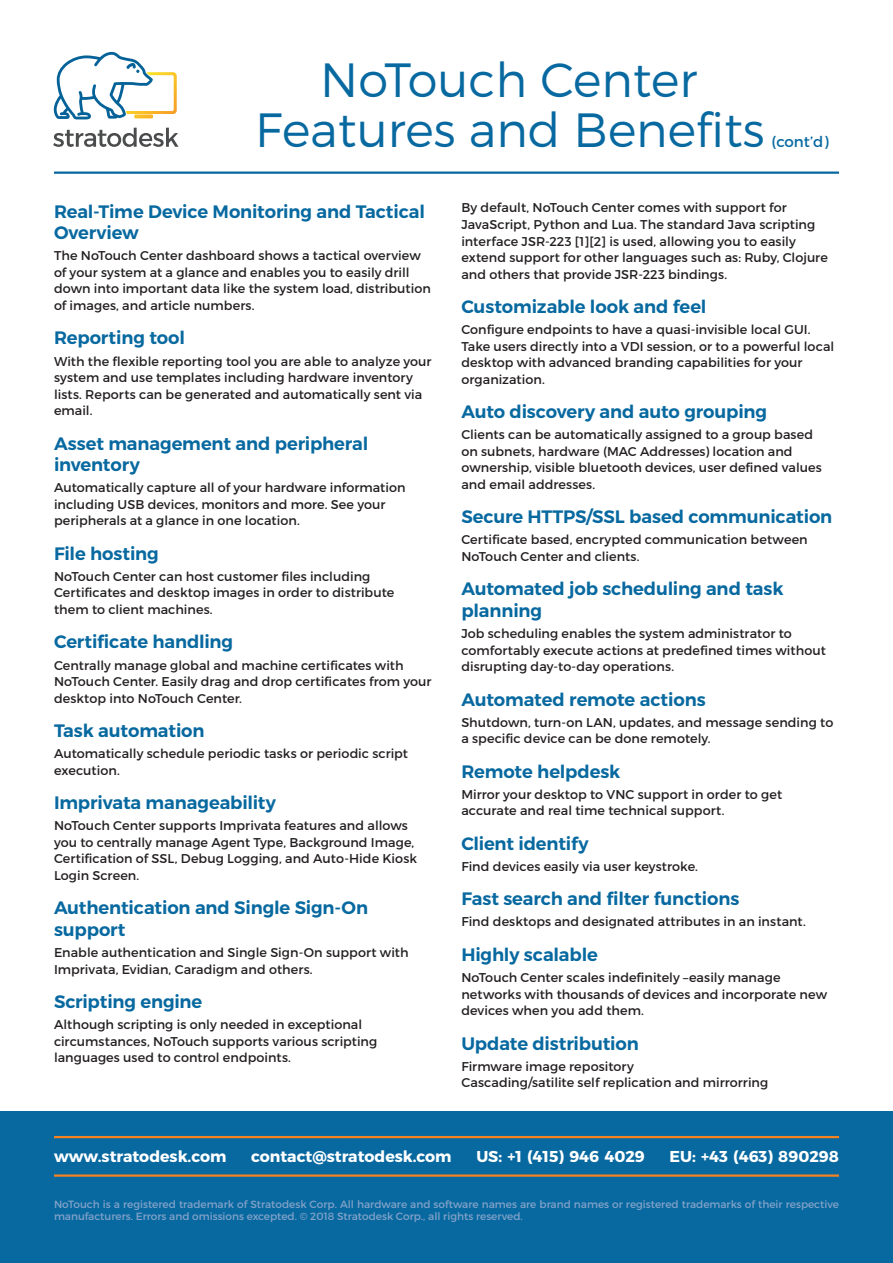
<style>
.page{position:relative;width:893px;height:1263px;background:#fff}
.page>*{position:absolute;margin:0;border:0;box-sizing:border-box;transform-origin:0 0}
.Header_orange_BI{font:300 48px/49.5px "Montserrat";color:#0769a0;text-align:center}
._1st_page_small_head{font:600 18px/21.8px "Montserrat";letter-spacing:-.01em;color:#0769a0}
.t1{font:700 15.75px "Montserrat";color:#fff}
.Header_orange_BI-2{font:15px "Montserrat";color:#0769a0}
.Body{font:12.75px/16.5px "Montserrat";letter-spacing:.005em;color:#231f20}
.disclaimer{font:10.5px/12.6px "Montserrat";color:#83a2c9}
</style>
<div class="page">
<svg style="left:53px;top:128px;width:126px;height:19px"></svg>
<svg style="left:54px;top:52px;width:123px;height:67px"></svg>
<hr style="left:54px;top:172px;width:785px;height:2px;background:#0769a0">
<div style="left:0;top:1112px;width:893px;height:151px;background:#0769a0"></div>
<hr style="left:54px;top:1136px;width:785px;height:2px;background:#f58220">
<hr style="left:54px;top:1174px;width:785px;height:3px;background:#f58220">
<p class="Header_orange_BI" style="left:255px;top:55px;width:511px">NoTouch Center<br>Features and Benefits</p>
<p class="Header_orange_BI-2" style="left:772px;top:132px;width:58px">(cont’d)</p>
<p class="_1st_page_small_head" style="left:54px;top:200px;width:373px">Real-Time Device Monitoring and Tactical<br>Overview</p>
<p class="Body" style="left:54px;top:248px;width:378px">The NoTouch Center dashboard shows a tactical overview of your system at a glance and enables you to easily drill down into important data like the system load, distribution of images, and article numbers.</p>
<p class="_1st_page_small_head" style="left:54px;top:327px;width:133px">Reporting tool</p>
<p class="Body" style="left:54px;top:353px;width:379px">With the flexible reporting tool you are able to analyze your system and use templates including hardware inventory lists. Reports can be generated and automatically sent via email.</p>
<p class="_1st_page_small_head" style="left:54px;top:432px;width:316px">Asset management and peripheral inventory</p>
<p class="Body" style="left:54px;top:479px;width:353px">Automatically capture all of your hardware information including USB devices, monitors and more. See your peripherals at a glance in one location.</p>
<p class="_1st_page_small_head" style="left:54px;top:543px;width:106px">File hosting</p>
<p class="Body" style="left:54px;top:568px;width:342px">NoTouch Center can host customer files including<br>Certificates and desktop images in order to distribute them to client machines.</p>
<p class="_1st_page_small_head" style="left:54px;top:631px;width:181px">Certificate handling</p>
<p class="Body" style="left:54px;top:657px;width:379px">Centrally manage global and machine certificates with<br>NoTouch Center. Easily drag and drop certificates from your desktop into NoTouch Center.</p>
<p class="_1st_page_small_head" style="left:54px;top:720px;width:152px">Task automation</p>
<p class="Body" style="left:54px;top:745px;width:356px">Automatically schedule periodic tasks or periodic script execution.</p>
<p class="_1st_page_small_head" style="left:54px;top:792px;width:224px">Imprivata manageability</p>
<p class="Body" style="left:54px;top:817px;width:365px">NoTouch Center supports Imprivata features and allows you to centrally manage Agent Type, Background Image, Certification of SSL, Debug Logging, and Auto-Hide Kiosk Login Screen.</p>
<p class="_1st_page_small_head" style="left:54px;top:897px;width:316px">Authentication and Single Sign-On support</p>
<p class="Body" style="left:54px;top:944px;width:356px">Enable authentication and Single Sign-On support with<br>Imprivata, Evidian, Caradigm and others.</p>
<p class="_1st_page_small_head" style="left:54px;top:991px;width:150px">Scripting engine</p>
<p class="Body" style="left:54px;top:1016px;width:325px">Although scripting is only needed in exceptional circumstances, NoTouch supports various scripting languages used to control endpoints.</p>
<p class="Body" style="left:461px;top:200px;width:368px">By default, NoTouch Center comes with support for JavaScript, Python and Lua. The standard Java scripting interface JSR-223 [1][2] is used, allowing you to easily extend support for other languages such as: Ruby, Clojure and others that provide JSR-223 bindings.</p>
<p class="_1st_page_small_head" style="left:461px;top:296px;width:247px">Customizable look and feel</p>
<p class="Body" style="left:461px;top:321px;width:374px">Configure endpoints to have a quasi-invisible local GUI.<br>Take users directly into a VDI session, or to a powerful local desktop with advanced branding capabilities for your organization.</p>
<p class="_1st_page_small_head" style="left:461px;top:401px;width:307px">Auto discovery and auto grouping</p>
<p class="Body" style="left:461px;top:426px;width:362px">Clients can be automatically assigned to a group based on subnets, hardware (MAC Addresses) location and ownership, visible bluetooth devices, user defined values and email addresses.</p>
<p class="_1st_page_small_head" style="left:461px;top:506px;width:372px">Secure HTTPS/SSL based communication</p>
<p class="Body" style="left:461px;top:531px;width:348px">Certificate based, encrypted communication between<br>NoTouch Center and clients.</p>
<p class="_1st_page_small_head" style="left:461px;top:578px;width:324px">Automated job scheduling and task planning</p>
<p class="Body" style="left:461px;top:625px;width:366px">Job scheduling enables the system administrator to comfortably execute actions at predefined times without disrupting day-to-day operations.</p>
<p class="_1st_page_small_head" style="left:461px;top:688px;width:246px">Automated remote actions</p>
<p class="Body" style="left:461px;top:714px;width:373px">Shutdown, turn-on LAN, updates, and message sending to a specific device can be done remotely.</p>
<p class="_1st_page_small_head" style="left:461px;top:761px;width:161px">Remote helpdesk</p>
<p class="Body" style="left:461px;top:786px;width:322px">Mirror your desktop to VNC support in order to get accurate and real time technical support.</p>
<p class="_1st_page_small_head" style="left:461px;top:833px;width:129px">Client identify</p>
<p class="Body" style="left:461px;top:858px;width:238px">Find devices easily via user keystroke.</p>
<p class="_1st_page_small_head" style="left:461px;top:888px;width:279px">Fast search and filter functions</p>
<p class="Body" style="left:461px;top:914px;width:346px">Find desktops and designated attributes in an instant.</p>
<p class="_1st_page_small_head" style="left:461px;top:944px;width:138px">Highly scalable</p>
<p class="Body" style="left:461px;top:969px;width:367px">NoTouch Center scales indefinitely –easily manage networks with thousands of devices and incorporate new devices when you add them.</p>
<p class="_1st_page_small_head" style="left:461px;top:1032px;width:179px">Update distribution</p>
<p class="Body" style="left:461px;top:1058px;width:308px">Firmware image repository<br>Cascading/satilite self replication and mirrorring</p>
<p class="t1" style="left:54px;top:1146px;width:174px">www.stratodesk.com</p>
<p class="t1" style="left:251px;top:1146px;width:202px">contact@stratodesk.com</p>
<p class="t1" style="left:476px;top:1146px;width:170px">US: +1 (415) 946 4029</p>
<p class="t1" style="left:670px;top:1146px;width:171px">EU: +43 (463) 890298</p>
<p class="disclaimer" style="left:54px;top:1198px;width:786px">NoTouch is a registered trademark of Stratodesk Corp. All hardware and software names are brand names or registered trademarks of their respective manufacturers. Errors and omissions excepted. © 2018 Stratodesk Corp., all rights reserved.</p>
</div>
